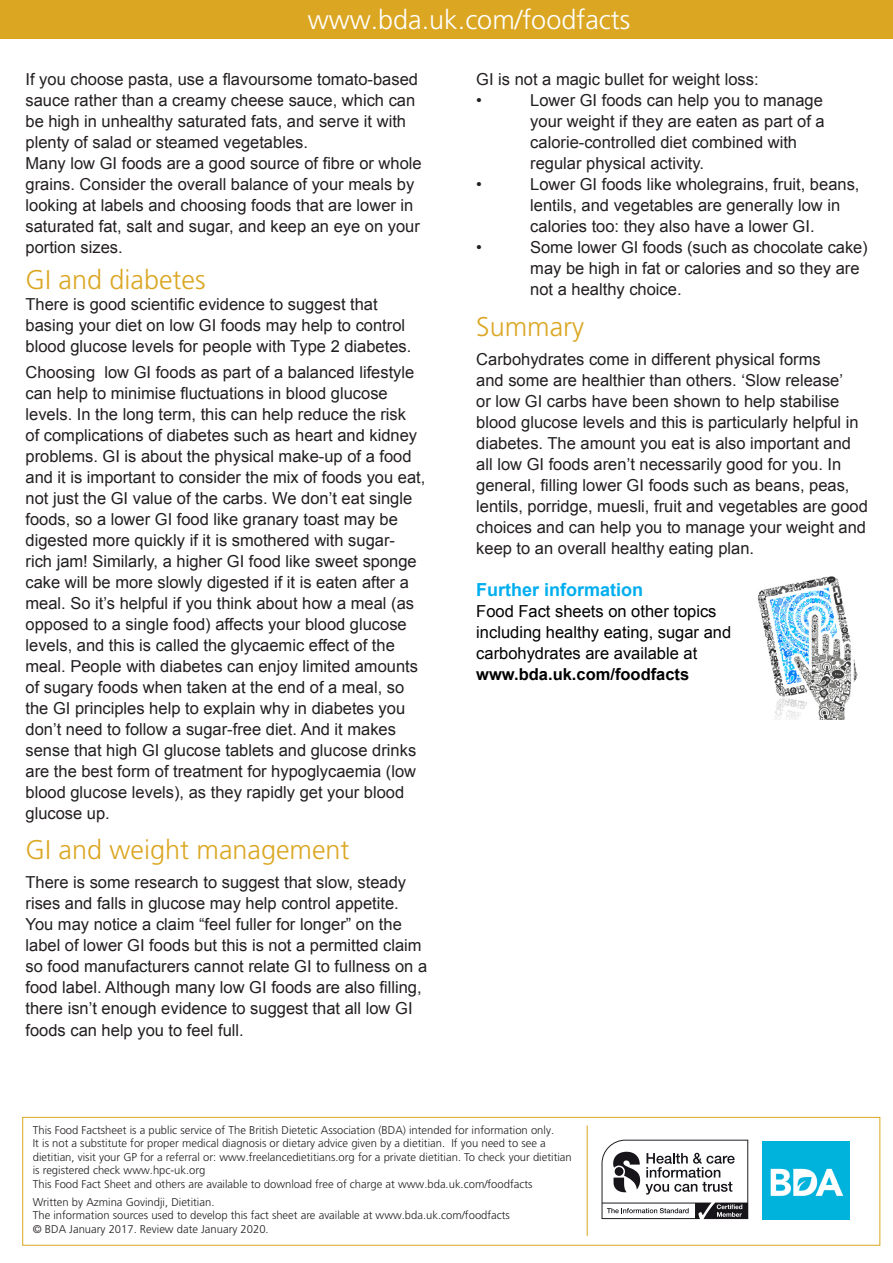
<style>
.page{position:relative;width:893px;height:1263px;background:#fff}
.page>*{position:absolute;margin:0;border:0;box-sizing:border-box;transform-origin:0 0}
.t1{font:300 27px "Frutiger LT Pro";color:#dba723}
.t2{font:300 27px "Frutiger LT Pro";color:#fff}
.t3{font:700 18px "Arial";color:#00aeef}
.t4{font:16.5px/21px "Arial";color:#231f20}
.t5{font:16.5px/21px "Arial";color:#000}
.t6{font:700 16.5px "Arial";color:#000}
.t7{font:300 11.25px/13.5px "Frutiger LT Pro";color:#231f20}
</style>
<div class="page">
<div style="left:0;top:0;width:893px;height:38px;background:#dba723"></div>
<div style="left:22px;top:1117px;width:858px;height:128px;border:1px solid #dba723"></div>
<hr style="left:587px;top:1125px;width:1px;height:111px;background:#dba723">
<svg style="left:601px;top:1140px;width:147px;height:79px"></svg>
<img style="left:762px;top:1142px;width:87px;height:77px">
<img style="left:757px;top:576px;width:101px;height:143px">
<p class="t2" style="left:308px;top:4px;width:324px">www.bda.uk.com/foodfacts</p>
<p class="t4" style="left:26px;top:69px;width:394px">If you choose pasta, use a flavoursome tomato-based sauce rather than a creamy cheese sauce, which can be high in unhealthy saturated fats, and serve it with plenty of salad or steamed vegetables.</p>
<p class="t4" style="left:26px;top:153px;width:398px">Many low GI foods are a good source of fibre or whole grains. Consider the overall balance of your meals by looking at labels and choosing foods that are lower in saturated fat, salt and sugar, and keep an eye on your portion sizes.</p>
<p class="t1" style="left:26px;top:264px;width:182px">GI and diabetes</p>
<p class="t4" style="left:26px;top:294px;width:387px">There is good scientific evidence to suggest that basing your diet on low GI foods may help to control blood glucose levels for people with Type 2 diabetes.</p>
<p class="t4" style="left:26px;top:361px;width:401px">Choosing low GI foods as part of a balanced lifestyle can help to minimise fluctuations in blood glucose levels. In the long term, this can help reduce the risk<br>of complications of diabetes such as heart and kidney problems. GI is about the physical make-up of a food and it is important to consider the mix of foods you eat, not just the GI value of the carbs. We don’t eat single foods, so a lower GI food like granary toast may be digested more quickly if it is smothered with sugar&shy;rich jam! Similarly, a higher GI food like sweet sponge cake will be more slowly digested if it is eaten after a meal. So it’s helpful if you think about how a meal (as opposed to a single food) affects your blood glucose levels, and this is called the glycaemic effect of the meal. People with diabetes can enjoy limited amounts of sugary foods when taken at the end of a meal, so the GI principles help to explain why in diabetes you don’t need to follow a sugar-free diet. And it makes sense that high GI glucose tablets and glucose drinks are the best form of treatment for hypoglycaemia (low blood glucose levels), as they rapidly get your blood glucose up.</p>
<p class="t1" style="left:26px;top:834px;width:326px">GI and weight management</p>
<p class="t4" style="left:26px;top:872px;width:403px">There is some research to suggest that slow, steady rises and falls in glucose may help control appetite.<br>You may notice a claim “feel fuller for longer” on the label of lower GI foods but this is not a permitted claim so food manufacturers cannot relate GI to fullness on a food label. Although many low GI foods are also filling, there isn’t enough evidence to suggest that all low GI foods can help you to feel full.</p>
<p class="t4" style="left:476px;top:69px;width:284px">GI is not a magic bullet for weight loss:</p>
<p class="t4" style="left:476px;top:90px;width:7px">•</p>
<p class="t4" style="left:530px;top:90px;width:296px">Lower GI foods can help you to manage your weight if they are eaten as part of a calorie-controlled diet combined with regular physical activity.</p>
<p class="t4" style="left:476px;top:174px;width:7px">•</p>
<p class="t4" style="left:530px;top:174px;width:331px">Lower GI foods like wholegrains, fruit, beans, lentils, and vegetables are generally low in calories too: they also have a lower GI.</p>
<p class="t4" style="left:476px;top:237px;width:7px">•</p>
<p class="t4" style="left:530px;top:237px;width:339px">Some lower GI foods (such as chocolate cake) may be high in fat or calories and so they are not a healthy choice.</p>
<p class="t1" style="left:476px;top:311px;width:109px">Summary</p>
<p class="t4" style="left:476px;top:349px;width:393px">Carbohydrates come in different physical forms<br>and some are healthier than others. ‘Slow release’<br>or low GI carbs have been shown to help stabilise blood glucose levels and this is particularly helpful in diabetes. The amount you eat is also important and all low GI foods aren’t necessarily good for you. In general, filling lower GI foods such as beans, peas, lentils, porridge, muesli, fruit and vegetables are good choices and can help you to manage your weight and keep to an overall healthy eating plan.</p>
<p class="t3" style="left:476px;top:578px;width:169px">Further information</p>
<p class="t5" style="left:476px;top:601px;width:256px">Food Fact sheets on other topics including healthy eating, sugar and carbohydrates are available at</p>
<p class="t6" style="left:476px;top:663px;width:214px">www.bda.uk.com/foodfacts</p>
<p class="t7" style="left:33px;top:1123px;width:540px">This Food Factsheet is a public service of The British Dietetic Association (BDA) intended for information only.<br>It is not a substitute for proper medical diagnosis or dietary advice given by a dietitian. If you need to see a dietitian, visit your GP for a referral or: www.freelancedietitians.org for a private dietitian. To check your dietitian is registered check www.hpc-uk.org</p>
<p class="t7" style="left:33px;top:1177px;width:501px">This Food Fact Sheet and others are available to download free of charge at www.bda.uk.com/foodfacts</p>
<p class="t7" style="left:33px;top:1195px;width:183px">Written by Azmina Govindji, Dietitian.</p>
<p class="t7" style="left:33px;top:1208px;width:479px">The information sources used to develop this fact sheet are available at www.bda.uk.com/foodfacts</p>
<p class="t7" style="left:33px;top:1222px;width:237px">© BDA January 2017. Review date January 2020.</p>
</div>
